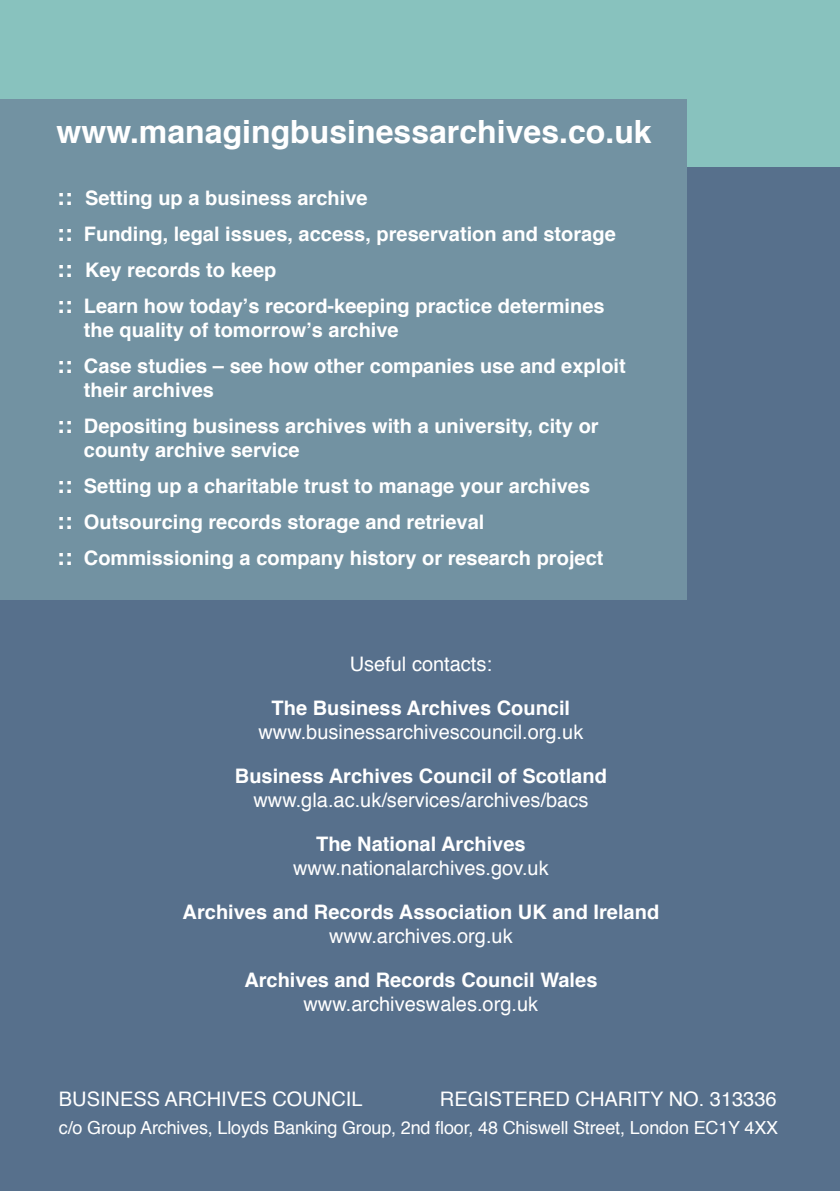
<style>
.page{position:relative;width:840px;height:1191px;background:#fff}
.page>*{position:absolute;margin:0;border:0;box-sizing:border-box;transform-origin:0 0}
.t1{font:700 32px "Helvetica";color:#fff}
.t2{font:700 20px/36px "Helvetica";color:#fff}
.t3{font:20px "Helvetica";color:#fff}
.t4{font:18px "Helvetica";letter-spacing:-.01em;color:#fff}
.s1{font-size:24px}
</style>
<div class="page">
<div style="left:0;top:0;width:839px;height:1191px;background:#57708c"></div>
<div style="left:0;top:0;width:839px;height:166px;background:#88c2be"></div>
<div style="left:0;top:100px;width:686px;height:500px;background:#7292a2"></div>
<h1 class="t1" style="left:56px;top:106px;width:596px">www.managingbusinessarchives.co.uk</h1>
<p class="t2" style="left:57px;top:180px;width:560px"><span class="s1">::</span> Setting up a business archive<br><span class="s1">::</span> Funding, legal issues, access, preservation and storage <span class="s1">::</span> Key records to keep<br><span class="s1">::</span> Learn how today’s record-keeping practice determines</p>
<p class="t2" style="left:57px;top:312px;width:570px;text-indent:27px">the quality of tomorrow’s archive<br><span class="s1">::</span> Case studies – see how other companies use and exploit</p>
<p class="t2" style="left:57px;top:372px;width:543px;text-indent:27px">their archives<br><span class="s1">::</span> Depositing business archives with a university, city or</p>
<p class="t2" style="left:57px;top:432px;width:548px;text-indent:27px">county archive service<br><span class="s1">::</span> Setting up a charitable trust to manage your archives <span class="s1">::</span> Outsourcing records storage and retrieval<br><span class="s1">::</span> Commissioning a company history or research project</p>
<p class="t3" style="left:349px;top:648px;width:144px">Useful contacts:</p>
<p class="t2" style="left:271px;top:690px;width:300px">The Business Archives Council</p>
<p class="t3" style="left:258px;top:716px;width:326px">www.businessarchivescouncil.org.uk</p>
<p class="t2" style="left:235px;top:758px;width:373px">Business Archives Council of Scotland</p>
<p class="t3" style="left:253px;top:784px;width:336px">www.gla.ac.uk/services/archives/bacs</p>
<p class="t2" style="left:316px;top:826px;width:211px">The National Archives</p>
<p class="t3" style="left:293px;top:852px;width:257px">www.nationalarchives.gov.uk</p>
<p class="t2" style="left:182px;top:894px;width:478px">Archives and Records Association UK and Ireland</p>
<p class="t3" style="left:329px;top:920px;width:185px">www.archives.org.uk</p>
<p class="t2" style="left:244px;top:962px;width:354px">Archives and Records Council Wales</p>
<p class="t3" style="left:303px;top:988px;width:236px">www.archiveswales.org.uk</p>
<p class="t3" style="left:59px;top:1083px;width:305px">BUSINESS ARCHIVES COUNCIL</p>
<p class="t3" style="left:439px;top:1083px;width:338px">REGISTERED CHARITY NO. 313336</p>
<p class="t4" style="left:59px;top:1114px;width:720px">c/o Group Archives, Lloyds Banking Group, 2nd floor, 48 Chiswell Street, London EC1Y 4XX</p>
</div>
